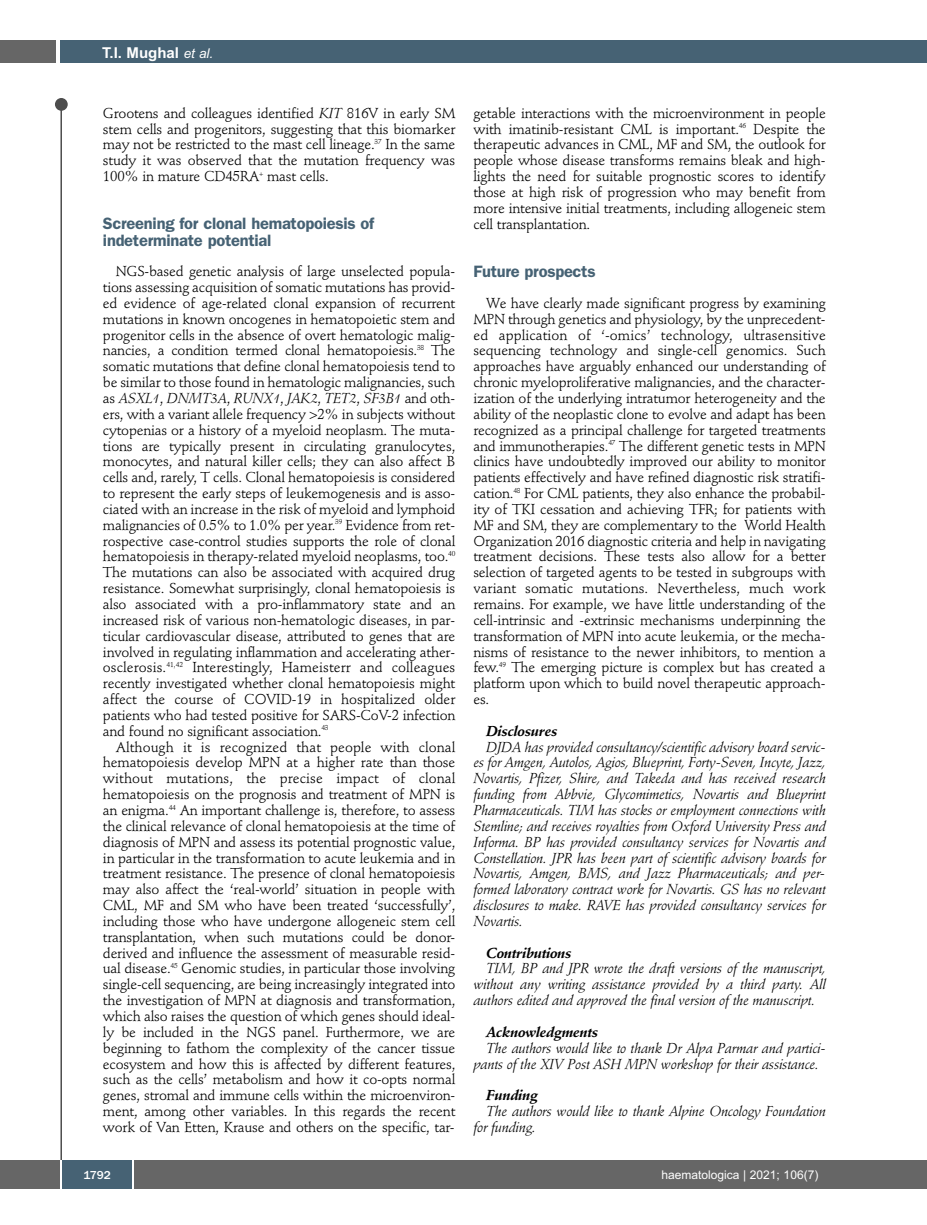
<style>
.page{position:relative;width:927px;height:1225px;background:#fff}
.page>*{position:absolute;margin:0;border:0;box-sizing:border-box;transform-origin:0 0}
.t1{font:600 16.5px/16.5px "Franklin Gothic";letter-spacing:-.015em;color:#466274}
.t2{font:700 15px "Arial";color:#fff}
.t3{font:14.25px/15.9px "Stempel Schneidler";letter-spacing:-.015em;color:#000;text-align:justify}
.t4{font:italic 14.25px/15.9px "Stempel Schneidler";letter-spacing:-.015em;color:#000;text-align:justify}
.t5{font:italic 700 14.25px "Stempel Schneidler";letter-spacing:-.015em;color:#000}
.t6{font:12px "Arial";color:#fff}
.t7{font:500 12px "Franklin Gothic";color:#fff}
.s1{font-weight:400;font-style:italic;font-size:13.5px}
.s2{font-style:italic}
</style>
<div class="page">
<div style="left:911px;top:40px;width:16px;height:22px;background:#466274"></div>
<div style="left:910px;top:1160px;width:17px;height:28px;background:#666"></div>
<div style="left:55px;top:98px;width:13px;height:13px;background:#4d4d4d;border-radius:50%"></div>
<hr style="left:60px;top:101px;width:2px;height:1061px;background:#4d4d4d">
<div style="left:60px;top:40px;width:852px;height:22px;background:#466274"></div>
<div style="left:0;top:40px;width:56px;height:22px;background:#666"></div>
<div style="left:0;top:1160px;width:911px;height:28px;background:#666"></div>
<div style="left:62px;top:1160px;width:71px;height:28px;background:#466274"></div>
<hr style="left:60px;top:1160px;width:2px;height:28px;background:#fff">
<svg style="left:133px;top:1160px;width:1px;height:28px"></svg>
<p class="t2" style="left:102px;top:44px;width:113px">T.I. Mughal <span class="s1">et al.</span></p>
<p class="t3" style="left:103px;top:106px;width:354px">Grootens and colleagues identified <span class="s2">KIT</span> 816V in early SM stem cells and progenitors, suggesting that this biomarker may not be restricted to the mast cell lineage.<sup>37</sup> In the same study it was observed that the mutation frequency was 100% in mature CD45RA<sup>+</sup> mast cells.</p>
<p class="t1" style="left:103px;top:217px;width:273px">Screening for clonal hematopoiesis of indeterminate potential</p>
<p class="t3" style="left:103px;top:265px;width:354px;text-indent:13px">NGS-based genetic analysis of large unselected popula&shy;tions assessing acquisition of somatic mutations has provid&shy;ed evidence of age-related clonal expansion of recurrent mutations in known oncogenes in hematopoietic stem and progenitor cells in the absence of overt hematologic malig&shy;nancies, a condition termed clonal hematopoiesis.<sup>38</sup> The somatic mutations that define clonal hematopoiesis tend to be similar to those found in hematologic malignancies, such as <span class="s2">ASXL1</span>, <span class="s2">DNMT3A</span>, <span class="s2">RUNX1</span>, <span class="s2">JAK2</span>, <span class="s2">TET2</span>, <span class="s2">SF3B1</span> and oth&shy;ers, with a variant allele frequency &gt;2% in subjects without cytopenias or a history of a myeloid neoplasm. The muta&shy;tions are typically present in circulating granulocytes, monocytes, and natural killer cells; they can also affect B cells and, rarely, T cells. Clonal hematopoiesis is considered to represent the early steps of leukemogenesis and is asso&shy;ciated with an increase in the risk of myeloid and lymphoid malignancies of 0.5% to 1.0% per year.<sup>39</sup> Evidence from ret&shy;rospective case-control studies supports the role of clonal hematopoiesis in therapy-related myeloid neoplasms, too.<sup>40<br></sup>The mutations can also be associated with acquired drug resistance. Somewhat surprisingly, clonal hematopoiesis is also associated with a pro-inflammatory state and an increased risk of various non-hematologic diseases, in par&shy;ticular cardiovascular disease, attributed to genes that are involved in regulating inflammation and accelerating ather&shy;osclerosis.<sup>41,42</sup> Interestingly, Hameisterr and colleagues recently investigated whether clonal hematopoiesis might affect the course of COVID-19 in hospitalized older patients who had tested positive for SARS-CoV-2 infection and found no significant association.<sup>43</sup></p>
<p class="t3" style="left:103px;top:740px;width:354px;text-indent:13px">Although it is recognized that people with clonal hematopoiesis develop MPN at a higher rate than those without mutations, the precise impact of clonal hematopoiesis on the prognosis and treatment of MPN is an enigma.<sup>44</sup> An important challenge is, therefore, to assess the clinical relevance of clonal hematopoiesis at the time of diagnosis of MPN and assess its potential prognostic value, in particular in the transformation to acute leukemia and in treatment resistance. The presence of clonal hematopoiesis may also affect the ‘real-world’ situation in people with CML, MF and SM who have been treated ‘successfully’, including those who have undergone allogeneic stem cell transplantation, when such mutations could be donor&shy;derived and influence the assessment of measurable resid&shy;ual disease.<sup>45</sup> Genomic studies, in particular those involving single-cell sequencing, are being increasingly integrated into the investigation of MPN at diagnosis and transformation, which also raises the question of which genes should ideal&shy;ly be included in the NGS panel. Furthermore, we are beginning to fathom the complexity of the cancer tissue ecosystem and how this is affected by different features, such as the cells’ metabolism and how it co-opts normal genes, stromal and immune cells within the microenviron&shy;ment, among other variables. In this regards the recent work of Van Etten, Krause and others on the specific, tar-</p>
<p class="t3" style="left:473px;top:106px;width:354px">getable interactions with the microenvironment in people with imatinib-resistant CML is important.<sup>46</sup> Despite the therapeutic advances in CML, MF and SM, the outlook for people whose disease transforms remains bleak and high&shy;lights the need for suitable prognostic scores to identify those at high risk of progression who may benefit from more intensive initial treatments, including allogeneic stem cell transplantation.</p>
<p class="t1" style="left:473px;top:264px;width:124px">Future prospects</p>
<p class="t3" style="left:473px;top:296px;width:354px;text-indent:13px">We have clearly made significant progress by examining MPN through genetics and physiology, by the unprecedent&shy;ed application of ‘-omics’ technology, ultrasensitive sequencing technology and single-cell genomics. Such approaches have arguably enhanced our understanding of chronic myeloproliferative malignancies, and the character&shy;ization of the underlying intratumor heterogeneity and the ability of the neoplastic clone to evolve and adapt has been recognized as a principal challenge for targeted treatments and immunotherapies.<sup>47</sup> The different genetic tests in MPN clinics have undoubtedly improved our ability to monitor patients effectively and have refined diagnostic risk stratifi&shy;cation.<sup>48</sup> For CML patients, they also enhance the probabil&shy;ity of TKI cessation and achieving TFR; for patients with MF and SM, they are complementary to the World Health Organization 2016 diagnostic criteria and help in navigating treatment decisions. These tests also allow for a better selection of targeted agents to be tested in subgroups with variant somatic mutations. Nevertheless, much work remains. For example, we have little understanding of the cell-intrinsic and -extrinsic mechanisms underpinning the transformation of MPN into acute leukemia, or the mecha&shy;nisms of resistance to the newer inhibitors, to mention a few.<sup>49</sup> The emerging picture is complex but has created a platform upon which to build novel therapeutic approach&shy;es.</p>
<p class="t5" style="left:486px;top:725px;width:73px">Disclosures</p>
<p class="t4" style="left:473px;top:740px;width:354px;text-indent:13px">DJDA has provided consultancy/scientific advisory board servic&shy;es for Amgen, Autolos, Agios, Blueprint, Forty-Seven, Incyte, Jazz, Novartis, Pfizer, Shire, and Takeda and has received research funding from Abbvie, Glycomimetics, Novartis and Blueprint Pharmaceuticals. TIM has stocks or employment connections with Stemline; and receives royalties from Oxford University Press and Informa. BP has provided consultancy services for Novartis and Constellation. JPR has been part of scientific advisory boards for Novartis, Amgen, BMS, and Jazz Pharmaceuticals; and per&shy;formed laboratory contract work for Novartis. GS has no relevant disclosures to make. RAVE has provided consultancy services for Novartis.</p>
<p class="t5" style="left:486px;top:947px;width:87px">Contributions</p>
<p class="t4" style="left:473px;top:962px;width:354px;text-indent:13px">TIM, BP and JPR wrote the draft versions of the manuscript, without any writing assistance provided by a third party. All authors edited and approved the final version of the manuscript.</p>
<p class="t5" style="left:486px;top:1026px;width:114px">Acknowledgments</p>
<p class="t4" style="left:473px;top:1041px;width:354px;text-indent:13px">The authors would like to thank Dr Alpa Parmar and partici&shy;pants of the XIV Post ASH MPN workshop for their assistance.</p>
<p class="t5" style="left:486px;top:1089px;width:53px">Funding</p>
<p class="t4" style="left:473px;top:1104px;width:354px;text-indent:13px">The authors would like to thank Alpine Oncology Foundation for funding.</p>
<p class="t7" style="left:84px;top:1167px;width:29px">1792</p>
<p class="t6" style="left:661px;top:1167px;width:158px">haematologica | 2021; 106(7)</p>
</div>
